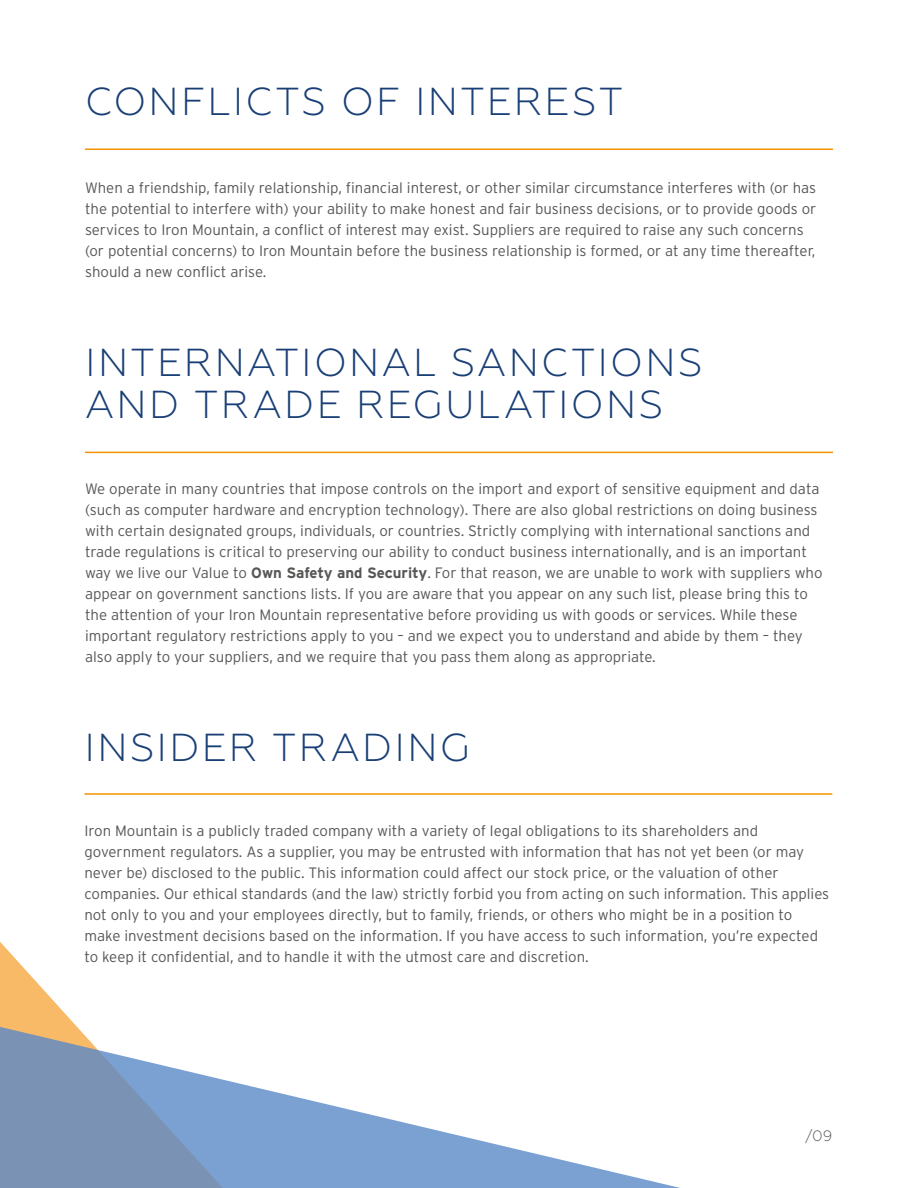
<style>
.page{position:relative;width:918px;height:1188px;background:#fff}
.page>*{position:absolute;margin:0;border:0;box-sizing:border-box;transform-origin:0 0}
.t1{font:300 39px/42px "Geometria";letter-spacing:.06em;color:#193f76}
.t2{font:300 15px/21px "Interstate";color:#575756}
.t3{font:300 15px "Geometria";color:#575756}
.s1{font-weight:700}
</style>
<div class="page">
<svg style="left:0;top:942px;width:75px;height:82px"></svg>
<svg style="left:0;top:1024px;width:680px;height:164px"></svg>
<hr style="left:85px;top:149px;width:748px;height:1px;background:#f39200">
<hr style="left:85px;top:452px;width:748px;height:1px;background:#f39200">
<hr style="left:84px;top:793px;width:748px;height:2px;background:#f39200">
<h1 class="t1" style="left:85px;top:81px;width:539px">CONFLICTS OF INTEREST</h1>
<p class="t2" style="left:85px;top:177px;width:733px">When a friendship, family relationship, financial interest, or other similar circumstance interferes with (or has the potential to interfere with) your ability to make honest and fair business decisions, or to provide goods or services to Iron Mountain, a conflict of interest may exist. Suppliers are required to raise any such concerns (or potential concerns) to Iron Mountain before the business relationship is formed, or at any time thereafter, should a new conflict arise.</p>
<h1 class="t1" style="left:85px;top:341px;width:619px">INTERNATIONAL SANCTIONS<br>AND TRADE REGULATIONS</h1>
<p class="t2" style="left:85px;top:478px;width:739px">We operate in many countries that impose controls on the import and export of sensitive equipment and data (such as computer hardware and encryption technology). There are also global restrictions on doing business with certain designated groups, individuals, or countries. Strictly complying with international sanctions and trade regulations is critical to preserving our ability to conduct business internationally, and is an important way we live our Value to <span class="s1">Own Safety and Security</span>. For that reason, we are unable to work with suppliers who appear on government sanctions lists. If you are aware that you appear on any such list, please bring this to the attention of your Iron Mountain representative before providing us with goods or services. While these important regulatory restrictions apply to you – and we expect you to understand and abide by them – they also apply to your suppliers, and we require that you pass them along as appropriate.</p>
<h1 class="t1" style="left:85px;top:726px;width:387px">INSIDER TRADING</h1>
<p class="t2" style="left:84px;top:820px;width:746px">Iron Mountain is a publicly traded company with a variety of legal obligations to its shareholders and government regulators. As a supplier, you may be entrusted with information that has not yet been (or may never be) disclosed to the public. This information could affect our stock price, or the valuation of other companies. Our ethical standards (and the law) strictly forbid you from acting on such information. This applies not only to you and your employees directly, but to family, friends, or others who might be in a position to make investment decisions based on the information. If you have access to such information, you’re expected to keep it confidential, and to handle it with the utmost care and discretion.</p>
<p class="t3" style="left:805px;top:1127px;width:29px">/09</p>
</div>
